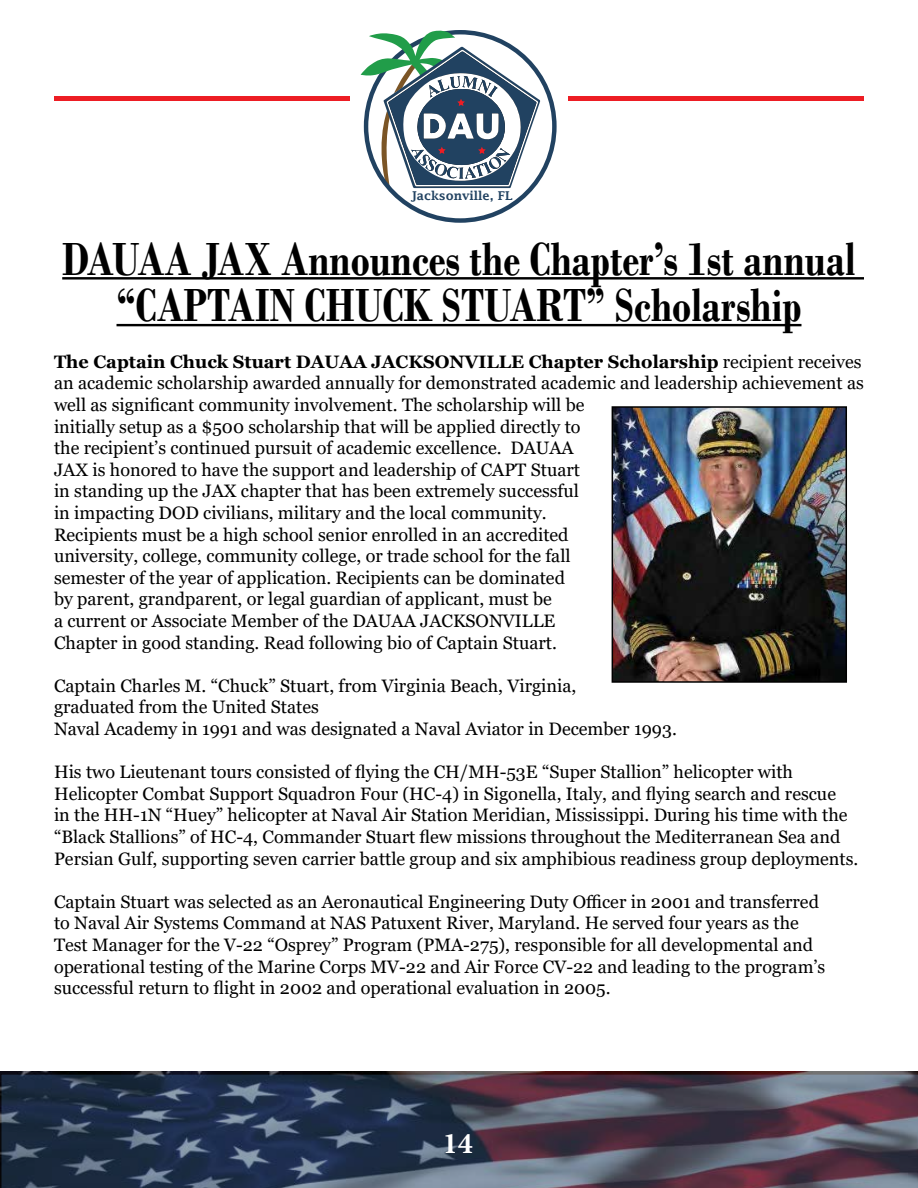
<style>
.page{position:relative;width:918px;height:1188px;background:#fff}
.page>*{position:absolute;margin:0;border:0;box-sizing:border-box;transform-origin:0 0}
.t1{font:700 48.75px/46.8px "Bodoni";color:#000;text-align:center;scale:.8 1}
.t2{font:700 30px "Minion Pro";color:#fff}
.t3{font:18px/21.6px "Georgia";color:#000}
.t4{font:600 12.15px "Lucida Fax";color:#214261}
.s1{font-weight:700}
</style>
<div class="page">
<img style="left:1px;top:1072px;width:917px;height:116px">
<div style="left:569px;top:96px;width:295px;height:5px;background:#ed1d24"></div>
<div style="left:54px;top:96px;width:295px;height:5px;background:#ed1d24"></div>
<svg style="left:361px;top:30px;width:196px;height:193px"></svg>
<hr style="left:62px;top:277px;width:802px;height:3px;background:#000">
<hr style="left:117px;top:324px;width:684px;height:2px;background:#000">
<img style="left:615px;top:409px;width:229px;height:271px">
<div style="left:612px;top:406px;width:235px;height:277px;border:2px solid #000"></div>
<p class="t4" style="left:411px;top:189px;width:103px">Jacksonville, FL</p>
<h1 class="t1" style="left:62px;top:235px;width:993px">DAUAA JAX Announces the Chapter’s 1st annual “CAPTAIN CHUCK STUART” Scholarship</h1>
<p class="t3" style="left:54px;top:351px;width:811px"><span class="s1">The Captain Chuck Stuart DAUAA JACKSONVILLE Chapter Scholarship</span> recipient receives an academic scholarship awarded annually for demonstrated academic and leadership achievement as well as significant community involvement. The scholarship will be<br>initially setup as a $500 scholarship that will be applied directly to<br>the recipient’s continued pursuit of academic excellence. DAUAA<br>JAX is honored to have the support and leadership of CAPT Stuart<br>in standing up the JAX chapter that has been extremely successful<br>in impacting DOD civilians, military and the local community.<br>Recipients must be a high school senior enrolled in an accredited<br>university, college, community college, or trade school for the fall<br>semester of the year of application. Recipients can be dominated<br>by parent, grandparent, or legal guardian of applicant, must be<br>a current or Associate Member of the DAUAA JACKSONVILLE<br>Chapter in good standing. Read following bio of Captain Stuart.</p>
<p class="t3" style="left:54px;top:675px;width:624px">Captain Charles M. “Chuck” Stuart, from Virginia Beach, Virginia,<br>graduated from the United States<br>Naval Academy in 1991 and was designated a Naval Aviator in December 1993.</p>
<p class="t3" style="left:54px;top:762px;width:806px">His two Lieutenant tours consisted of flying the CH/MH-53E “Super Stallion” helicopter with Helicopter Combat Support Squadron Four (HC-4) in Sigonella, Italy, and flying search and rescue<br>in the HH-1N “Huey” helicopter at Naval Air Station Meridian, Mississippi. During his time with the “Black Stallions” of HC-4, Commander Stuart flew missions throughout the Mediterranean Sea and Persian Gulf, supporting seven carrier battle group and six amphibious readiness group deployments.</p>
<p class="t3" style="left:54px;top:891px;width:773px">Captain Stuart was selected as an Aeronautical Engineering Duty Officer in 2001 and transferred to Naval Air Systems Command at NAS Patuxent River, Maryland. He served four years as the Test Manager for the V-22 “Osprey” Program (PMA-275), responsible for all developmental and operational testing of the Marine Corps MV-22 and Air Force CV-22 and leading to the program’s successful return to flight in 2002 and operational evaluation in 2005.</p>
<h2 class="t2" style="left:443px;top:1122px;width:31px">14</h2>
</div>
